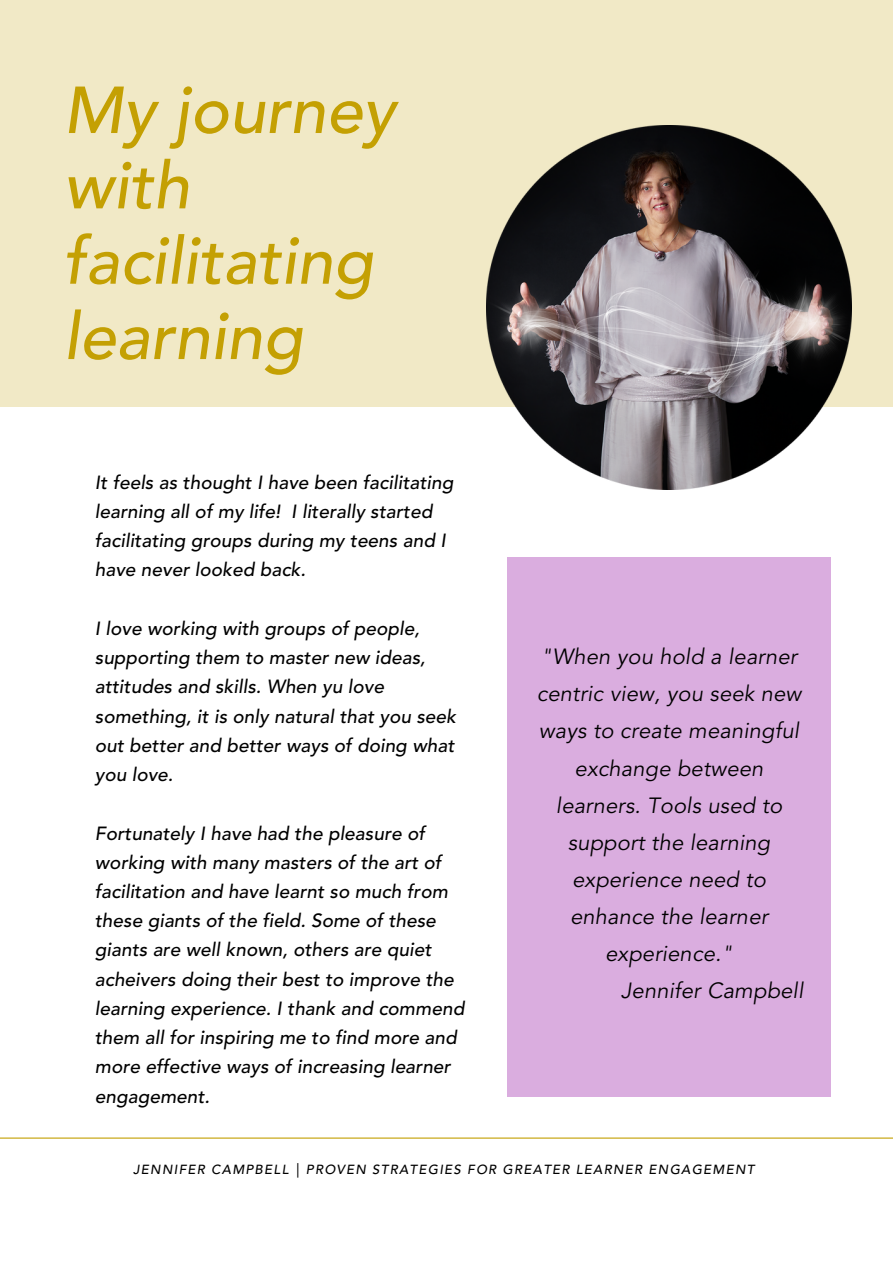
<style>
.page{position:relative;width:893px;height:1264px;background:#fff}
.page>*{position:absolute;margin:0;border:0;box-sizing:border-box;transform-origin:0 0}
.t1{font:italic 500 65.55px/75.3px "Avenir LT Std";color:#c4a003}
.t2{font:italic 21.9px/37px "Avenir LT Std";letter-spacing:.01em;color:#000;text-align:center}
.t3{font:italic 500 18.9px/29.2px "Avenir LT Std";letter-spacing:.005em;color:#000}
.t4{font:italic 500 13.05px "Avenir LT Std";letter-spacing:.1em;color:#000}
</style>
<div class="page">
<div style="left:0;top:0;width:892px;height:406px;background:#f1e9c6"></div>
<hr style="left:0;top:1137px;width:892px;height:1px;background:#c4a003">
<img style="left:487px;top:125px;width:364px;height:364px">
<div style="left:508px;top:557px;width:323px;height:539px;background:#daaddf"></div>
<p class="t1" style="left:63px;top:79px;width:333px">My journey with</p>
<p class="t1" style="left:63px;top:229px;width:311px">facilitating learning</p>
<p class="t3" style="left:95px;top:469px;width:360px">It feels as thought I have been facilitating learning all of my life! I literally started facilitating groups during my teens and I have never looked back.</p>
<p class="t3" style="left:95px;top:615px;width:363px">I love working with groups of people, supporting them to master new ideas, attitudes and skills. When yu love something, it is only natural that you seek out better and better ways of doing what you love.</p>
<p class="t3" style="left:95px;top:820px;width:371px">Fortunately I have had the pleasure of working with many masters of the art of facilitation and have learnt so much from these giants of the field. Some of these giants are well known, others are quiet acheivers doing their best to improve the learning experience. I thank and commend them all for inspiring me to find more and more effective ways of increasing learner engagement.</p>
<p class="t2" style="left:536px;top:640px;width:266px">"When you hold a learner centric view, you seek new ways to create meaningful exchange between learners. Tools used to support the learning experience need to enhance the learner experience."</p>
<p class="t2" style="left:621px;top:974px;width:184px">Jennifer Campbell</p>
<p class="t4" style="left:133px;top:1163px;width:622px">JENNIFER CAMPBELL | PROVEN STRATEGIES FOR GREATER LEARNER ENGAGEMENT</p>
</div>
